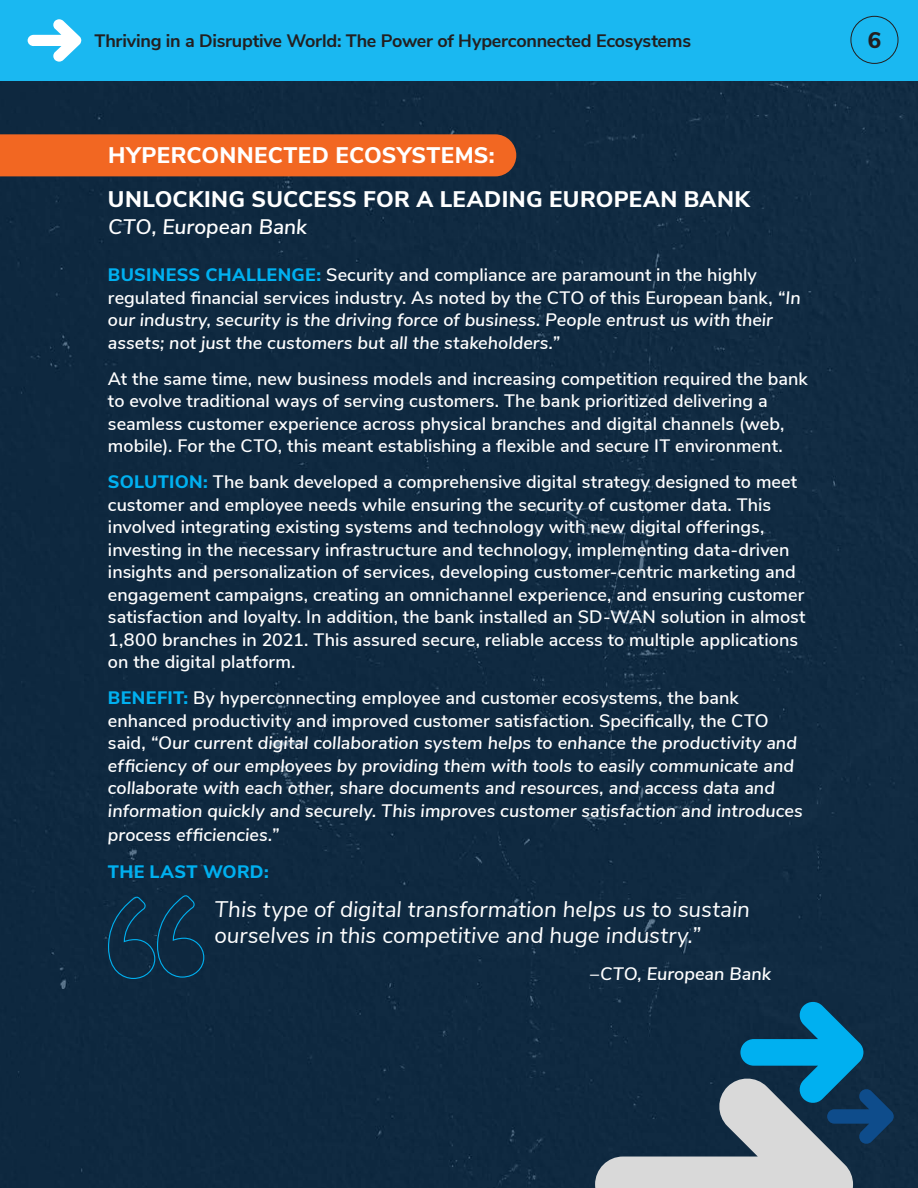
<style>
.page{position:relative;width:918px;height:1188px;background:#fff}
.page>*{position:absolute;margin:0;border:0;box-sizing:border-box;transform-origin:0 0}
.Body_Text{font:italic 22.5px/25.5px "Nunito Sans";color:#fff}
.Body_Text-2{font:800 22.5px/43.5px "Nunito Sans";letter-spacing:.01em;color:#fff}
.t1{font:800 22.5px "Nunito Sans";color:#231f20}
.Body_Text-3{font:italic 600 21px "Nunito Sans";color:#fff}
.Body_Text-4{font:600 18px/22.5px "Nunito Sans";color:#fff}
.Body_Text-5{font:italic 600 18px/22.8px "Nunito Sans";color:#fff}
.t2{font:700 18px "Nunito Sans";letter-spacing:-.015em;color:#231f20}
.Body_Text-6{font:800 18px "Nunito Sans";letter-spacing:.015em;color:#00b0f0}
.s1{font-weight:800;font-style:normal;color:#00b0f0}
.s2{font-style:normal}
.s3{font-weight:800;color:#00b0f0}
</style>
<div class="page">
<div style="left:0;top:0;width:918px;height:81px;background:#1ab8f1"></div>
<svg style="left:28px;top:19px;width:53px;height:43px"></svg>
<div style="left:850px;top:16px;width:48px;height:48px;border:1px solid #231f20;border-radius:50%"></div>
<div style="left:0;top:81px;width:918px;height:1107px;background:#102a41"></div>
<div style="left:0;top:134px;width:516px;height:42px;background:#f26722"></div>
<svg style="left:595px;top:1001px;width:299px;height:187px;background:#3c6077"></svg>
<div style="left:107px;top:895px;width:98px;height:197px;background:#0e283f"></div>
<p class="t2" style="left:94px;top:28px;width:598px">Thriving in a Disruptive World: The Power of Hyperconnected Ecosystems</p>
<p class="t1" style="left:868px;top:24px;width:15px">6</p>
<p class="Body_Text-2" style="left:108px;top:132px;width:643px">HYPERCONNECTED ECOSYSTEMS:<br>UNLOCKING SUCCESS FOR A LEADING EUROPEAN BANK</p>
<p class="Body_Text-3" style="left:108px;top:211px;width:201px">CTO, European Bank</p>
<p class="Body_Text-5" style="left:108px;top:263px;width:694px"><span class="s1">BUSINESS CHALLENGE:</span> <span class="s2">Security and compliance are paramount in the highly regulated financial services industry. As noted by the CTO of this European bank,</span> “In our industry, security is the driving force of business. People entrust us with their assets; not just the customers but all the stakeholders.”</p>
<p class="Body_Text-4" style="left:108px;top:366px;width:701px">At the same time, new business models and increasing competition required the bank to evolve traditional ways of serving customers. The bank prioritized delivering a seamless customer experience across physical branches and digital channels (web, mobile). For the CTO, this meant establishing a flexible and secure IT environment.</p>
<p class="Body_Text-4" style="left:108px;top:469px;width:699px"><span class="s3">SOLUTION:</span> The bank developed a comprehensive digital strategy designed to meet customer and employee needs while ensuring the security of customer data. This involved integrating existing systems and technology with new digital offerings, investing in the necessary infrastructure and technology, implementing data-driven insights and personalization of services, developing customer-centric marketing and engagement campaigns, creating an omnichannel experience, and ensuring customer satisfaction and loyalty. In addition, the bank installed an SD-WAN solution in almost 1,800 branches in 2021. This assured secure, reliable access to multiple applications on the digital platform.</p>
<p class="Body_Text-5" style="left:108px;top:685px;width:696px"><span class="s1">BENEFIT:</span> <span class="s2">By hyperconnecting employee and customer ecosystems, the bank enhanced productivity and improved customer satisfaction. Specifically, the CTO said,</span> “Our current digital collaboration system helps to enhance the productivity and efficiency of our employees by providing them with tools to easily communicate and collaborate with each other, share documents and resources, and access data and information quickly and securely. This improves customer satisfaction and introduces process efficiencies.”</p>
<p class="Body_Text-6" style="left:108px;top:859px;width:162px">THE LAST WORD:</p>
<p class="Body_Text" style="left:214px;top:895px;width:537px">This type of digital transformation helps us to sustain ourselves in this competitive and huge industry.”</p>
<p class="Body_Text-5" style="left:590px;top:961px;width:182px">–CTO, European Bank</p>
</div>
